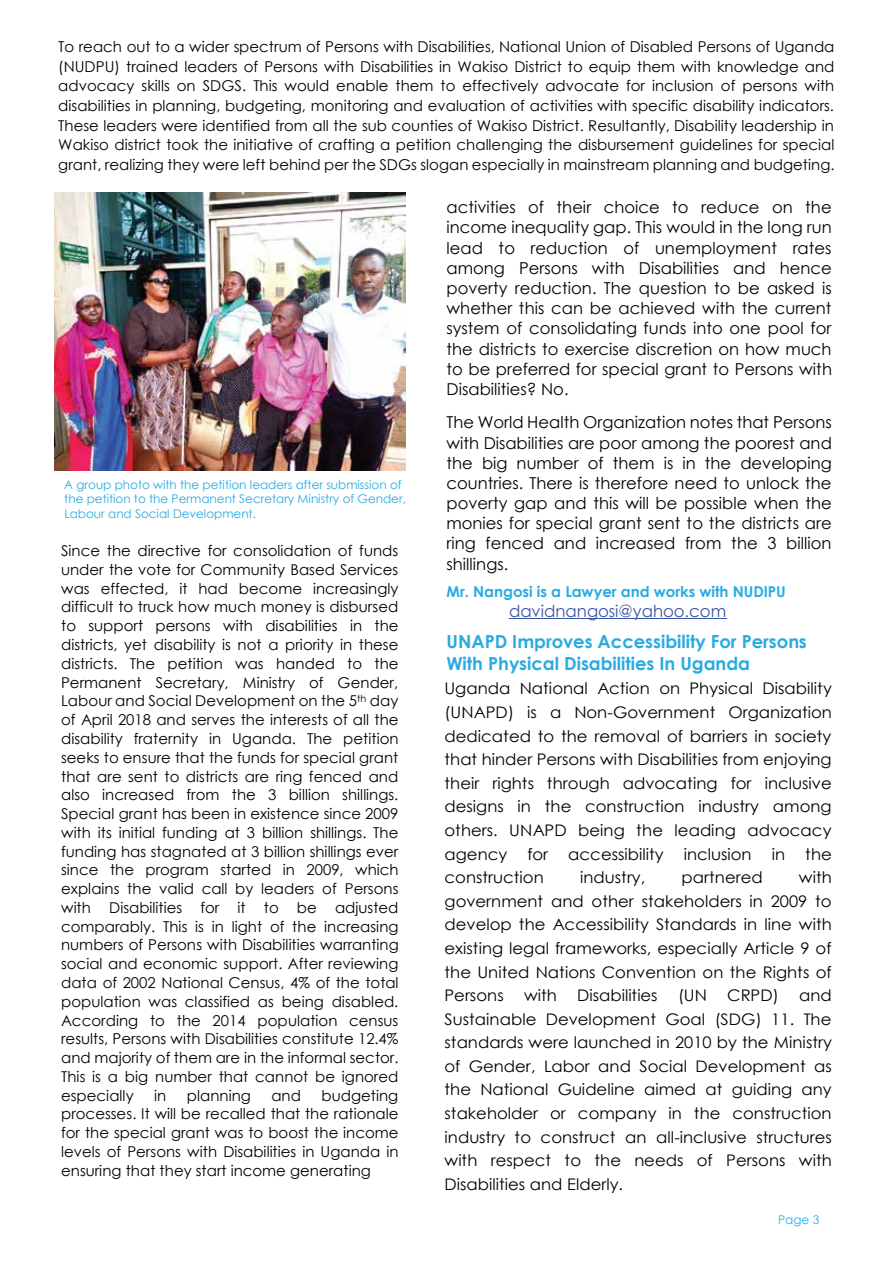
<style>
.page{position:relative;width:893px;height:1263px;background:#fff}
.page>*{position:absolute;margin:0;border:0;box-sizing:border-box;transform-origin:0 0}
.t1{font:700 18px/22.5px "Century Gothic";color:#29abe2}
.t2{font:16.5px "Century Gothic";color:#3a53a4}
.t3{font:16.35px/20.2px "Century Gothic";letter-spacing:.005em;color:#010101;text-align:justify}
.t4{font:15.9px/23.5px "Century Gothic";letter-spacing:.005em;color:#010101;text-align:justify}
.t5{font:15px/18.8px "Century Gothic";letter-spacing:.005em;color:#010101;text-align:justify}
.t6{font:700 15px "Century Gothic";color:#29abe2}
.t7{font:12px/14.4px "Century Gothic";color:#29abe2}
</style>
<div class="page">
<hr style="left:509px;top:618px;width:217px;height:1px;background:#3a53a4">
<img style="left:55px;top:192px;width:350px;height:279px">
<p class="t5" style="left:58px;top:37px;width:778px;line-height:19.6px">To reach out to a wider spectrum of Persons with Disabilities, National Union of Disabled Persons of Uganda (NUDPU) trained leaders of Persons with Disabilities in Wakiso District to equip them with knowledge and advocacy skills on SDGS. This would enable them to effectively advocate for inclusion of persons with disabilities in planning, budgeting, monitoring and evaluation of activities with specific disability indicators.<br>These leaders were identified from all the sub counties of Wakiso District. Resultantly, Disability leadership in Wakiso district took the initiative of crafting a petition challenging the disbursement guidelines for special grant, realizing they were left behind per the SDGs slogan especially in mainstream planning and budgeting.</p>
<p class="t7" style="left:64px;top:477px;width:343px">A group photo with the petition leaders after submission of the petition to the Permanent Secretary Ministry of Gender,<br>Labour and Social Development.</p>
<p class="t5" style="left:61px;top:541px;width:339px">Since the directive for consolidation of funds under the vote for Community Based Services was effected, it had become increasingly difficult to truck how much money is disbursed to support persons with disabilities in the districts, yet disability is not a priority in these districts. The petition was handed to the Permanent Secretary, Ministry of Gender, Labour and Social Development on the 5<sup>th</sup> day of April 2018 and serves the interests of all the disability fraternity in Uganda. The petition seeks to ensure that the funds for special grant that are sent to districts are ring fenced and also increased from the 3 billion shillings.<br>Special grant has been in existence since 2009 with its initial funding at 3 billion shillings. The funding has stagnated at 3 billion shillings ever since the program started in 2009, which explains the valid call by leaders of Persons with Disabilities for it to be adjusted comparably. This is in light of the increasing numbers of Persons with Disabilities warranting social and economic support. After reviewing data of 2002 National Census, 4% of the total population was classified as being disabled.<br>According to the 2014 population census results, Persons with Disabilities constitute 12.4% and majority of them are in the informal sector.<br>This is a big number that cannot be ignored especially</p>
<p class="t5" style="left:61px;top:1086px;width:339px;text-indent:260px">budgeting processes. It will be recalled that the rationale for the special grant was to boost the income levels of Persons with Disabilities in Uganda in ensuring that they start income generating</p>
<p class="t5" style="left:154px;top:1086px;width:14px">in</p>
<p class="t5" style="left:187px;top:1086px;width:66px">planning</p>
<p class="t5" style="left:271px;top:1086px;width:31px">and</p>
<p class="t3" style="left:446px;top:197px;width:387px">activities of their choice to reduce on the income inequality gap. This would in the long run lead to reduction of unemployment rates among Persons with Disabilities and hence poverty reduction. The question to be asked is whether this can be achieved with the current system of consolidating funds into one pool for the districts to exercise discretion on how much to be preferred for special grant to Persons with Disabilities? No.</p>
<p class="t3" style="left:446px;top:412px;width:387px">The World Health Organization notes that Persons with Disabilities are poor among the poorest and the big number of them is in the developing countries. There is therefore need to unlock the poverty gap and this will be possible when the monies for special grant sent to the districts are ring fenced and increased from the 3 billion shillings.</p>
<p class="t6" style="left:446px;top:580px;width:341px">Mr. Nangosi is a Lawyer and works with NUDIPU</p>
<p class="t2" style="left:509px;top:599px;width:219px">davidnangosi@yahoo.com</p>
<p class="t1" style="left:446px;top:629px;width:362px">UNAPD Improves Accessibility For Persons<br>With Physical Disabilities In Uganda</p>
<p class="t4" style="left:445px;top:677px;width:389px">Uganda National Action on Physical Disability (UNAPD) is a Non-Government Organization dedicated to the removal of barriers in society that hinder Persons with Disabilities from enjoying their rights through advocating for inclusive designs in the construction industry among others. UNAPD being the leading advocacy agency</p>
<p class="t4" style="left:527px;top:842px;width:22px">for</p>
<p class="t4" style="left:568px;top:842px;width:97px">accessibility</p>
<p class="t4" style="left:684px;top:842px;width:69px">inclusion</p>
<p class="t4" style="left:772px;top:842px;width:15px">in</p>
<p class="t4" style="left:805px;top:842px;width:28px">the</p>
<p class="t4" style="left:445px;top:865px;width:101px">construction</p>
<p class="t4" style="left:580px;top:865px;width:67px">industry,</p>
<p class="t4" style="left:682px;top:865px;width:83px">partnered</p>
<p class="t4" style="left:445px;top:865px;width:389px;text-indent:354px">with government and other stakeholders in 2009 to develop the Accessibility Standards in line with existing legal frameworks, especially Article 9 of the United Nations Convention on the Rights of Persons</p>
<p class="t4" style="left:524px;top:983px;width:34px">with</p>
<p class="t4" style="left:577px;top:983px;width:82px">Disabilities</p>
<p class="t4" style="left:678px;top:983px;width:30px">(UN</p>
<p class="t4" style="left:727px;top:983px;width:53px">CRPD)</p>
<p class="t4" style="left:445px;top:983px;width:389px;text-indent:355px">and Sustainable Development Goal (SDG) 11. The standards were launched in 2010 by the Ministry of Gender, Labor and Social Development as the National Guideline aimed at guiding any stakeholder or company in the construction industry to construct an all-inclusive structures with respect to the needs of Persons with Disabilities and Elderly.</p>
<p class="t7" style="left:778px;top:1212px;width:43px">Page 3</p>
</div>
